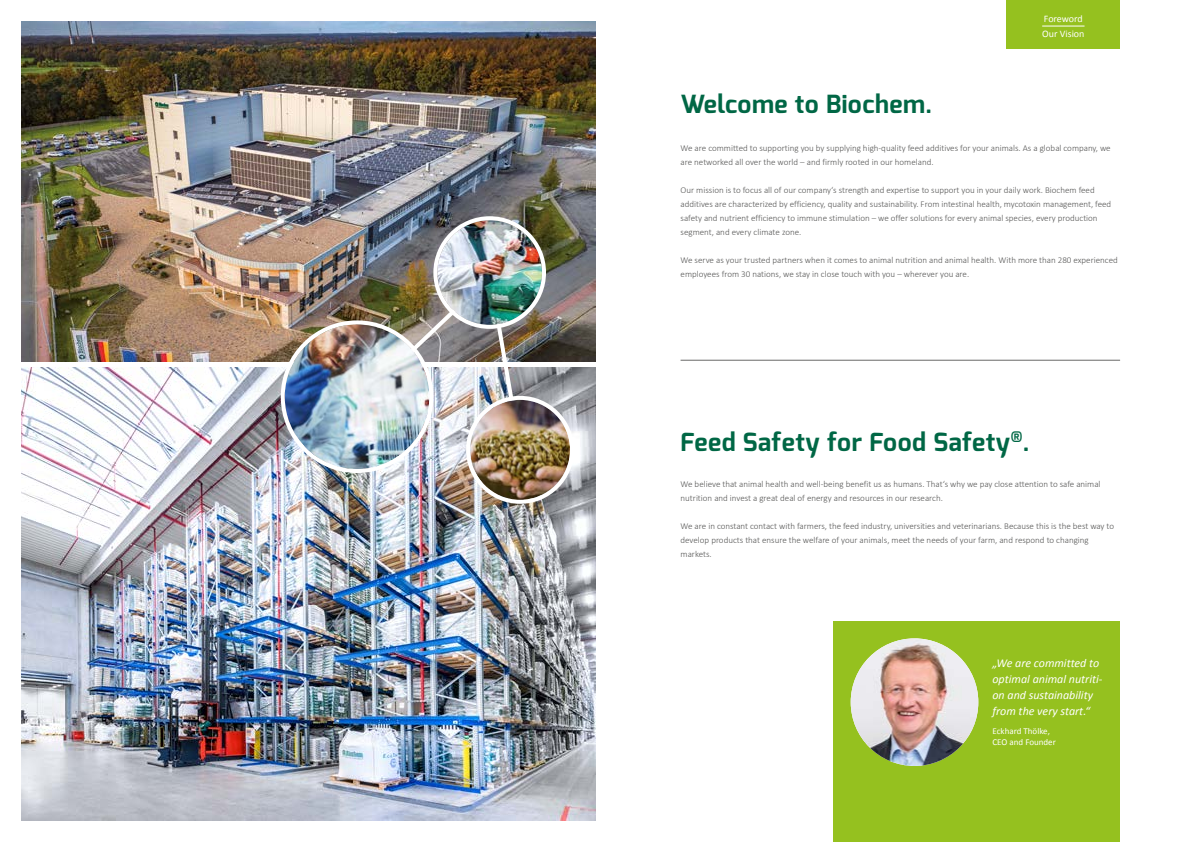
<style>
.page{position:relative;width:1191px;height:842px;background:#fff}
.page>*{position:absolute;margin:0;border:0;box-sizing:border-box;transform-origin:0 0}
.t1{font:700 25px "Exo";letter-spacing:.02em;color:#006745}
.t2{font:italic 12px/16px "Calibri";color:#fff}
.t3{font:10px/15px "Calibri";color:#fff}
.t4{font:300 9px/14px "Calibri";color:#575756}
.t5{font:9px/11px "Calibri";color:#fff}
</style>
<div class="page">
<div style="left:1006px;top:0;width:114px;height:48px;background:#95c11f"></div>
<hr style="left:1042px;top:26px;width:42px;height:1px;background:#fff">
<img style="left:21px;top:367px;width:574px;height:454px">
<img style="left:21px;top:21px;width:574px;height:340px">
<hr style="left:680px;top:360px;width:440px;height:1px;background:#575756">
<div style="left:833px;top:621px;width:287px;height:221px;background:#95c11f"></div>
<img style="left:850px;top:638px;width:128px;height:128px;border-radius:64px">
<img style="left:351px;top:268px;width:174px;height:186px">
<img style="left:470px;top:400px;width:100px;height:100px;border-radius:50px">
<div style="left:466px;top:396px;width:108px;height:108px;border:4px solid #fff;border-radius:50%"></div>
<img style="left:437px;top:220px;width:105px;height:105px;border-radius:52px">
<div style="left:433px;top:216px;width:113px;height:113px;border:4px solid #fff;border-radius:50%"></div>
<img style="left:285px;top:324px;width:144px;height:145px;border-radius:72px">
<div style="left:281px;top:320px;width:152px;height:153px;border:4px solid #fff;border-radius:50%"></div>
<h1 class="t1" style="left:680px;top:88px;width:253px">Welcome to Biochem.</h1>
<p class="t3" style="left:1042px;top:11px;width:44px">Foreword<br>Our Vision</p>
<p class="t4" style="left:680px;top:141px;width:431px">We are committed to supporting you by supplying high-quality feed additives for your animals. As a global company, we are networked all over the world – and firmly rooted in our homeland.</p>
<p class="t4" style="left:680px;top:183px;width:432px">Our mission is to focus all of our company‘s strength and expertise to support you in your daily work. Biochem feed additives are characterized by efficiency, quality and sustainability. From intestinal health, mycotoxin management, feed safety and nutrient efficiency to immune stimulation – we offer solutions for every animal species, every production segment, and every climate zone.</p>
<p class="t4" style="left:680px;top:253px;width:439px">We serve as your trusted partners when it comes to animal nutrition and animal health. With more than 280 experienced employees from 30 nations, we stay in close touch with you – wherever you are.</p>
<h1 class="t1" style="left:680px;top:425px;width:350px">Feed Safety for Food Safety<sup>®</sup>.</h1>
<p class="t4" style="left:680px;top:477px;width:421px">We believe that animal health and well-being benefit us as humans. That‘s why we pay close attention to safe animal nutrition and invest a great deal of energy and resources in our research.</p>
<p class="t4" style="left:680px;top:519px;width:435px">We are in constant contact with farmers, the feed industry, universities and veterinarians. Because this is the best way to develop products that ensure the welfare of your animals, meet the needs of your farm, and respond to changing markets.</p>
<h2 class="t2" style="left:992px;top:654px;width:112px">„We are committed to optimal animal nutriti&shy;on and sustainability from the very start.“</h2>
<p class="t5" style="left:992px;top:725px;width:65px">Eckhard Thölke,<br>CEO and Founder</p>
</div>
